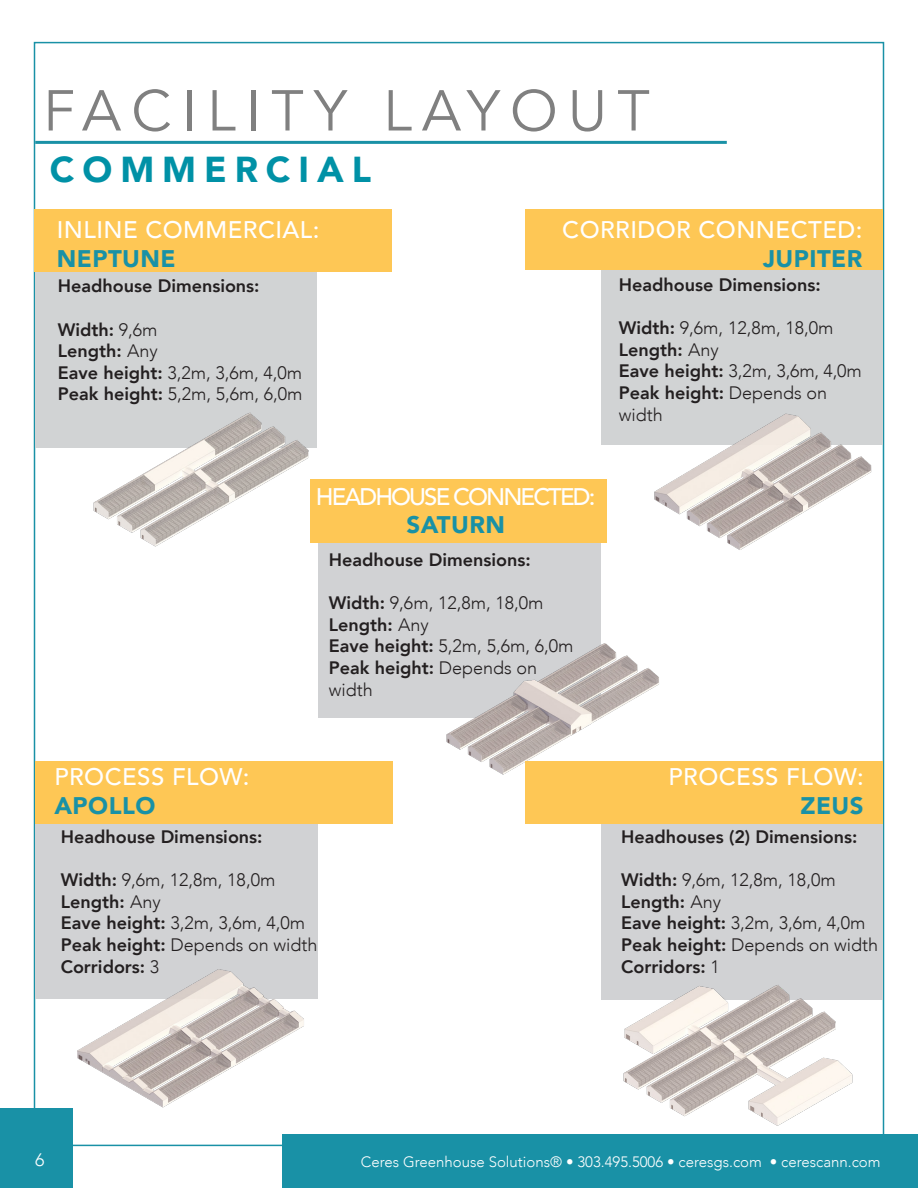
<style>
.page{position:relative;width:918px;height:1188px;background:#fff}
.page>*{position:absolute;margin:0;border:0;box-sizing:border-box;transform-origin:0 0}
.t1{font:57px "Avenir";letter-spacing:.18em;color:#808080}
.t2{font:900 36px "Avenir";letter-spacing:.22em;color:#0091a6}
.t3{font:500 24px "Avenir";letter-spacing:.02em;color:#fff}
.t4{font:500 24px/28.8px "Avenir";letter-spacing:-.08em;color:#fff;text-align:center}
.t5{font:900 24px "Avenir";letter-spacing:.02em;color:#1991a6}
.t6{font:300 18px/21.6px "Avenir";color:#231f20}
.t7{font:800 18px "Avenir";color:#231f20}
.t8{font:300 18px "Avenir";color:#fff}
.t9{font:300 15px "Avenir";color:#fff}
.s1{font-weight:300}
.s2{font-weight:800}
.s3{font-weight:900;color:#1991a6}
</style>
<div class="page">
<div style="left:0;top:1108px;width:72px;height:80px;background:#1991a6"></div>
<div style="left:282px;top:1134px;width:636px;height:54px;background:#1991a6"></div>
<div style="left:318px;top:542px;width:282px;height:176px;background:#d1d2d4"></div>
<div style="left:601px;top:269px;width:282px;height:175px;background:#d1d3d4"></div>
<div style="left:310px;top:479px;width:297px;height:63px;background:#fec755"></div>
<div style="left:525px;top:210px;width:358px;height:60px;background:#fec755"></div>
<img style="left:446px;top:639px;width:213px;height:155px">
<div style="left:35px;top:272px;width:282px;height:176px;background:#d1d3d4"></div>
<div style="left:601px;top:823px;width:282px;height:176px;background:#d1d2d4"></div>
<img style="left:93px;top:412px;width:254px;height:135px">
<div style="left:35px;top:210px;width:357px;height:62px;background:#fec755"></div>
<div style="left:35px;top:824px;width:283px;height:175px;background:#d1d2d4"></div>
<div style="left:35px;top:761px;width:357px;height:62px;background:#fec755"></div>
<img style="left:72px;top:970px;width:232px;height:154px">
<div style="left:526px;top:761px;width:357px;height:62px;background:#fec755"></div>
<img style="left:607px;top:985px;width:262px;height:141px">
<img style="left:649px;top:413px;width:231px;height:137px">
<hr style="left:35px;top:141px;width:692px;height:3px;background:#1991a6">
<p class="t1" style="left:43px;top:77px;width:608px">FACILITY LAYOUT</p>
<p class="t2" style="left:50px;top:138px;width:323px">COMMERCIAL</p>
<p class="t3" style="left:57px;top:209px;width:264px">INLINE COMMERCIAL:</p>
<p class="t5" style="left:57px;top:238px;width:120px">NEPTUNE</p>
<p class="t7" style="left:58px;top:272px;width:203px">Headhouse Dimensions:</p>
<p class="t7" style="left:58px;top:315px;width:101px">Width: <span class="s1">9,6m</span></p>
<p class="t7" style="left:58px;top:337px;width:102px">Length: <span class="s1">Any</span></p>
<p class="t6" style="left:58px;top:362px;width:246px"><span class="s2">Eave height:</span> 3,2m, 3,6m, 4,0m</p>
<p class="t6" style="left:58px;top:383px;width:246px"><span class="s2">Peak height:</span> 5,2m, 5,6m, 6,0m</p>
<p class="t3" style="left:562px;top:209px;width:302px">CORRIDOR CONNECTED:</p>
<p class="t5" style="left:763px;top:238px;width:101px">JUPITER</p>
<p class="t7" style="left:619px;top:271px;width:203px">Headhouse Dimensions:</p>
<p class="t6" style="left:619px;top:317px;width:216px"><span class="s2">Width:</span> 9,6m, 12,8m, 18,0m</p>
<p class="t7" style="left:619px;top:335px;width:102px">Length: <span class="s1">Any</span></p>
<p class="t6" style="left:619px;top:360px;width:244px"><span class="s2">Eave height:</span> 3,2m, 3,6m, 4,0m</p>
<p class="t6" style="left:619px;top:382px;width:210px"><span class="s2">Peak height:</span> Depends on width</p>
<p class="t4" style="left:316px;top:480px;width:281px">HEADHOUSE CONNECTED:<br><span class="s3">SATURN</span></p>
<p class="t7" style="left:329px;top:546px;width:203px">Headhouse Dimensions:</p>
<p class="t6" style="left:329px;top:592px;width:216px"><span class="s2">Width:</span> 9,6m, 12,8m, 18,0m</p>
<p class="t7" style="left:329px;top:611px;width:102px">Length: <span class="s1">Any</span></p>
<p class="t6" style="left:329px;top:635px;width:246px"><span class="s2">Eave height:</span> 5,2m, 5,6m, 6,0m</p>
<p class="t6" style="left:329px;top:657px;width:210px"><span class="s2">Peak height:</span> Depends on width</p>
<p class="t3" style="left:54px;top:756px;width:197px">PROCESS FLOW:</p>
<p class="t5" style="left:54px;top:785px;width:103px">APOLLO</p>
<p class="t7" style="left:61px;top:823px;width:203px">Headhouse Dimensions:</p>
<p class="t6" style="left:61px;top:869px;width:216px"><span class="s2">Width:</span> 9,6m, 12,8m, 18,0m</p>
<p class="t7" style="left:61px;top:888px;width:102px">Length: <span class="s1">Any</span></p>
<p class="t6" style="left:61px;top:912px;width:246px"><span class="s2">Eave height:</span> 3,2m, 3,6m, 4,0m</p>
<p class="t6" style="left:61px;top:934px;width:258px"><span class="s2">Peak height:</span> Depends on width</p>
<p class="t7" style="left:61px;top:952px;width:100px">Corridors: <span class="s1">3</span></p>
<p class="t3" style="left:669px;top:756px;width:197px">PROCESS FLOW:</p>
<p class="t5" style="left:800px;top:785px;width:65px">ZEUS</p>
<p class="t7" style="left:621px;top:823px;width:238px">Headhouses (2) Dimensions:</p>
<p class="t6" style="left:621px;top:869px;width:216px"><span class="s2">Width:</span> 9,6m, 12,8m, 18,0m</p>
<p class="t7" style="left:621px;top:888px;width:102px">Length: <span class="s1">Any</span></p>
<p class="t6" style="left:621px;top:912px;width:246px"><span class="s2">Eave height:</span> 3,2m, 3,6m, 4,0m</p>
<p class="t6" style="left:621px;top:934px;width:259px"><span class="s2">Peak height:</span> Depends on width</p>
<p class="t7" style="left:621px;top:952px;width:100px">Corridors: <span class="s1">1</span></p>
<p class="t8" style="left:35px;top:1149px;width:11px">6</p>
<p class="t9" style="left:361px;top:1153px;width:521px">Ceres Greenhouse Solutions® • 303.495.5006 • ceresgs.com • cerescann.com</p>
</div>
